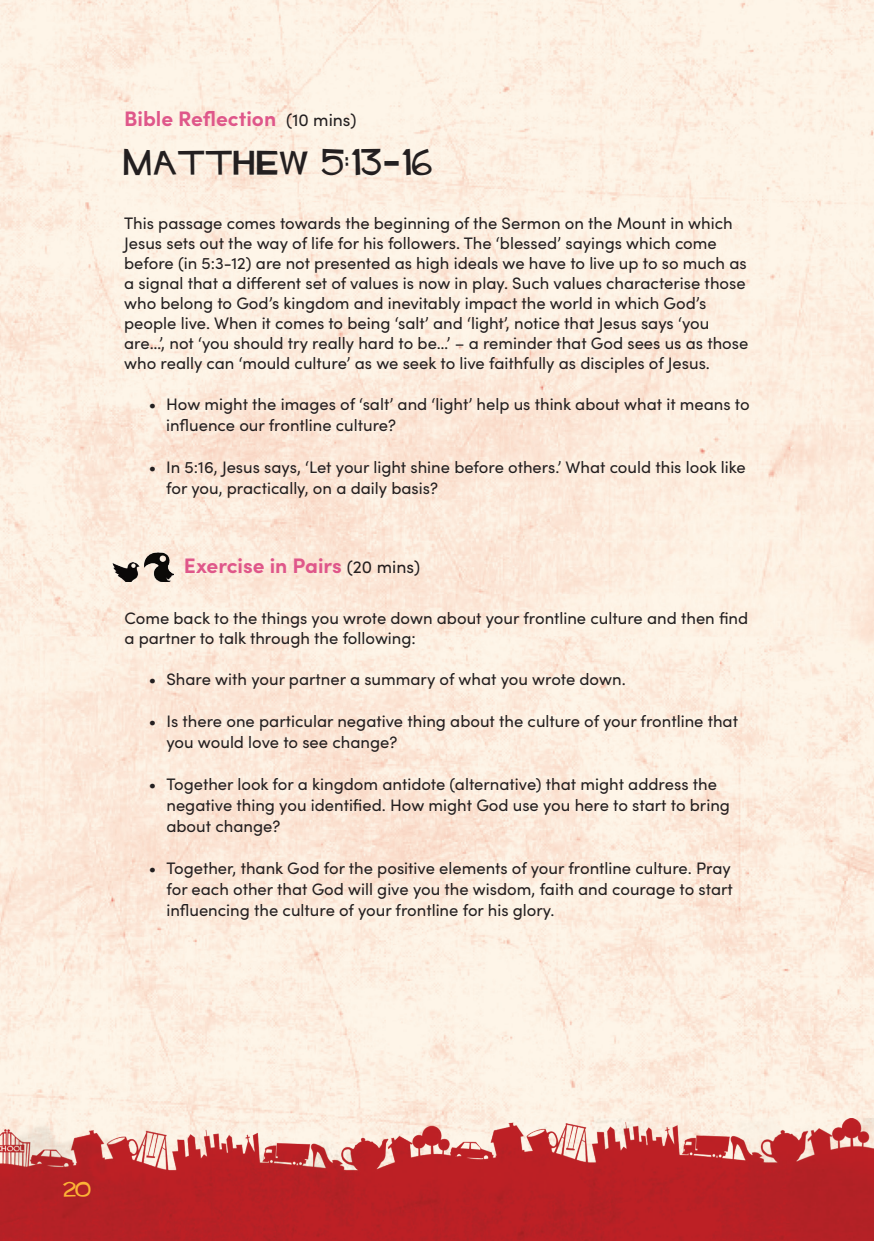
<style>
.page{position:relative;width:874px;height:1241px;background:#fff}
.page>*{position:absolute;margin:0;border:0;box-sizing:border-box;transform-origin:0 0}
.t1{font:40.25px "Hitchcock";letter-spacing:.03em;color:#231f20}
.t2{font:22.75px "Hitchcock";color:#fcb336}
.t3{font:700 21px "Sofia Pro";color:#df578a}
.t4{font:16.62px/19.9px "Sofia Pro";color:#231f20}
.s1{font-weight:400;font-size:17.5px;color:#231f20}
.s2{font-family:"Sofia Pro";font-weight:700}
</style>
<div class="page">
<img style="left:0;top:0;width:873px;height:1117px">
<img style="left:0;top:1117px;width:873px;height:123px">
<img style="left:112px;top:562px;width:27px;height:19px">
<img style="left:144px;top:552px;width:30px;height:29px">
<p class="t3" style="left:124px;top:102px;width:234px">Bible Reflection <span class="s1">(10 mins)</span></p>
<h1 class="t1" style="left:124px;top:142px;width:309px">Matthew 5:13<span class="s2">-</span>16</h1>
<p class="t4" style="left:124px;top:212px;width:625px">This passage comes towards the beginning of the Sermon on the Mount in which Jesus sets out the way of life for his followers. The ‘blessed’ sayings which come before (in 5:3-12) are not presented as high ideals we have to live up to so much as a signal that a different set of values is now in play. Such values characterise those who belong to God’s kingdom and inevitably impact the world in which God’s people live. When it comes to being ‘salt’ and ‘light’, notice that Jesus says ‘you are…’, not ‘you should try really hard to be…’ – a reminder that God sees us as those who really can ‘mould culture’ as we seek to live faithfully as disciples of Jesus.</p>
<p class="t4" style="left:166px;top:392px;width:584px;line-height:21px;text-indent:-18px">• How might the images of ‘salt’ and ‘light’ help us think about what it means to influence our frontline culture?</p>
<p class="t4" style="left:166px;top:455px;width:580px;line-height:21px;text-indent:-18px">• In 5:16, Jesus says, ‘Let your light shine before others.’ What could this look like for you, practically, on a daily basis?</p>
<p class="t3" style="left:184px;top:550px;width:237px">Exercise in Pairs <span class="s1">(20 mins)</span></p>
<p class="t4" style="left:124px;top:607px;width:625px">Come back to the things you wrote down about your frontline culture and then find a partner to talk through the following:</p>
<p class="t4" style="left:149px;top:668px;width:478px">• Share with your partner a summary of what you wrote down.</p>
<p class="t4" style="left:166px;top:709px;width:573px;line-height:21px;text-indent:-18px">• Is there one particular negative thing about the culture of your frontline that you would love to see change?</p>
<p class="t4" style="left:166px;top:772px;width:564px;line-height:21px;text-indent:-18px">• Together look for a kingdom antidote (alternative) that might address the negative thing you identified. How might God use you here to start to bring about change?</p>
<p class="t4" style="left:166px;top:856px;width:567px;line-height:21px;text-indent:-18px">• Together, thank God for the positive elements of your frontline culture. Pray for each other that God will give you the wisdom, faith and courage to start influencing the culture of your frontline for his glory.</p>
<h2 class="t2" style="left:63px;top:1177px;width:29px">20</h2>
</div>
